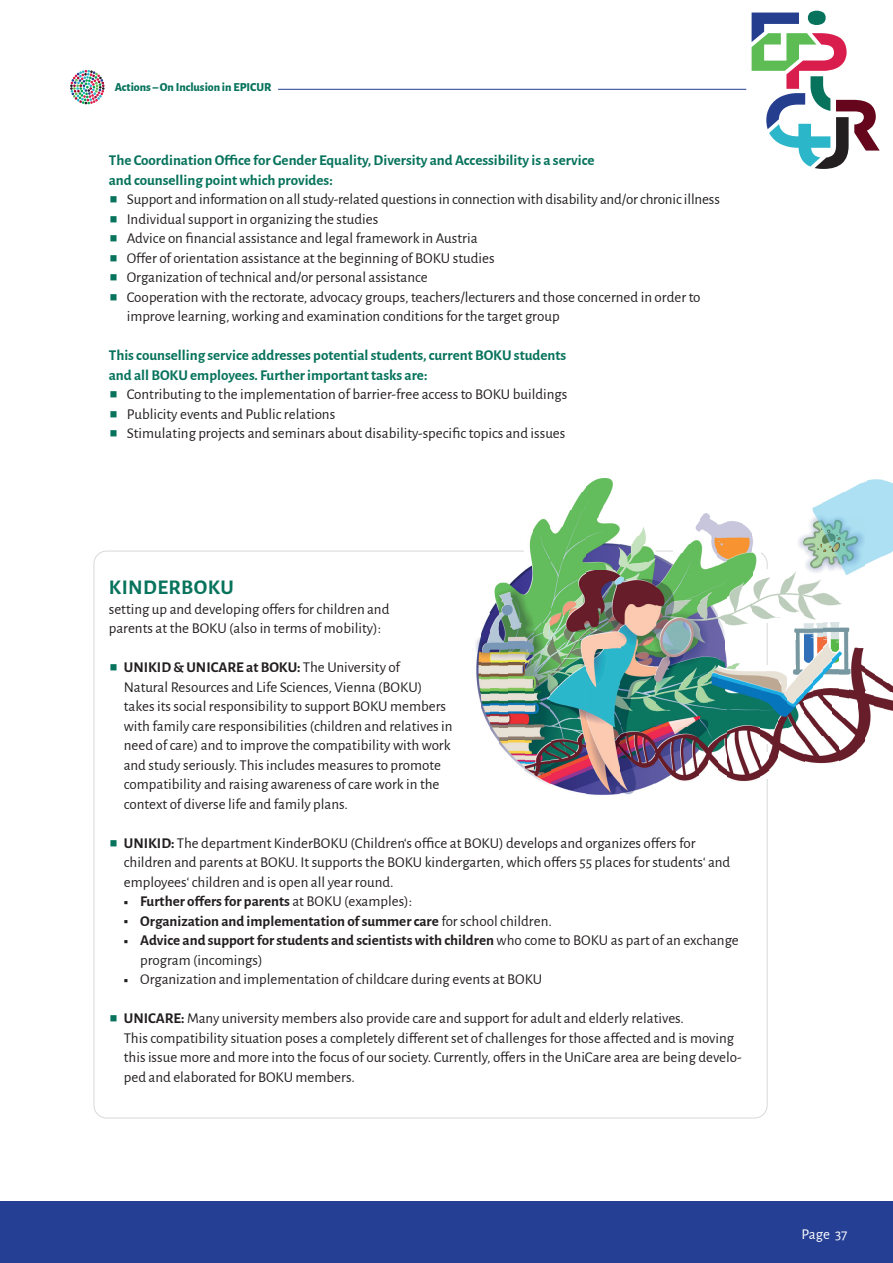
<style>
.page{position:relative;width:893px;height:1263px;background:#fff}
.page>*{position:absolute;margin:0;border:0;box-sizing:border-box;transform-origin:0 0}
.t1{font:700 21px "Alegreya Sans";letter-spacing:.02em;color:#07735c}
.t2{font:15px/19.5px "Alegreya Sans";color:#231f20}
.t3{font:700 15px/19.5px "Alegreya Sans";color:#07735c}
.t4{font:700 15px/19.5px "Alegreya Sans";color:#231f20}
.t5{font:15px "Alegreya Sans";color:#fff}
.t6{font:800 12px "Alegreya Sans";color:#07735c}
.s1{color:#07735c}
.s2{font-weight:700}
.s3{font-weight:400;font-size:10.5px}
.s4{font-weight:400}
.s5{font-size:10.5px}
</style>
<div class="page">
<div style="left:0;top:1201px;width:893px;height:62px;background:#243f94"></div>
<svg style="left:752px;top:10px;width:128px;height:159px"></svg>
<svg style="left:70px;top:70px;width:35px;height:34px"></svg>
<hr style="left:278px;top:89px;width:468px;height:1px;background:#243f94">
<img style="left:586px;top:648px;width:35px;height:147px">
<img style="left:551px;top:639px;width:35px;height:155px">
<img style="left:621px;top:639px;width:35px;height:156px">
<img style="left:533px;top:622px;width:18px;height:162px">
<img style="left:656px;top:605px;width:43px;height:179px">
<img style="left:726px;top:665px;width:35px;height:116px">
<img style="left:524px;top:531px;width:9px;height:245px">
<img style="left:699px;top:513px;width:9px;height:261px">
<img style="left:717px;top:613px;width:9px;height:163px">
<img style="left:761px;top:758px;width:9px;height:19px">
<img style="left:507px;top:605px;width:18px;height:165px">
<img style="left:708px;top:514px;width:9px;height:254px">
<img style="left:769px;top:671px;width:9px;height:99px">
<img style="left:805px;top:735px;width:35px;height:29px">
<img style="left:498px;top:582px;width:9px;height:171px">
<img style="left:778px;top:744px;width:27px;height:17px">
<img style="left:839px;top:718px;width:18px;height:43px">
<img style="left:857px;top:647px;width:9px;height:104px">
<img style="left:489px;top:584px;width:9px;height:157px">
<img style="left:761px;top:671px;width:9px;height:73px">
<img style="left:778px;top:672px;width:9px;height:72px">
<img style="left:796px;top:535px;width:9px;height:209px">
<img style="left:866px;top:693px;width:9px;height:43px">
<img style="left:481px;top:613px;width:9px;height:122px">
<img style="left:787px;top:669px;width:9px;height:63px">
<img style="left:813px;top:726px;width:15px;height:9px">
<img style="left:808px;top:717px;width:12px;height:9px">
<img style="left:831px;top:622px;width:9px;height:104px">
<img style="left:805px;top:508px;width:8px;height:210px">
<img style="left:822px;top:622px;width:9px;height:89px">
<svg style="left:839px;top:709px;width:5px;height:9px"></svg>
<img style="left:883px;top:691px;width:10px;height:20px">
<img style="left:475px;top:636px;width:6px;height:68px">
<img style="left:813px;top:617px;width:9px;height:84px">
<img style="left:848px;top:627px;width:9px;height:74px">
<img style="left:875px;top:675px;width:8px;height:34px">
<img style="left:839px;top:622px;width:9px;height:78px">
<img style="left:866px;top:668px;width:9px;height:13px">
<svg style="left:883px;top:680px;width:10px;height:11px"></svg>
<img style="left:726px;top:657px;width:14px;height:8px">
<img style="left:726px;top:521px;width:8px;height:136px">
<img style="left:586px;top:518px;width:35px;height:130px">
<img style="left:551px;top:526px;width:35px;height:113px">
<img style="left:621px;top:544px;width:35px;height:95px">
<img style="left:734px;top:596px;width:18px;height:30px">
<img style="left:533px;top:518px;width:18px;height:104px">
<img style="left:752px;top:570px;width:17px;height:49px">
<img style="left:769px;top:613px;width:11px;height:6px">
<img style="left:778px;top:578px;width:18px;height:35px">
<img style="left:822px;top:596px;width:17px;height:10px">
<img style="left:507px;top:578px;width:18px;height:27px">
<img style="left:656px;top:552px;width:44px;height:53px">
<img style="left:717px;top:522px;width:9px;height:82px">
<img style="left:769px;top:593px;width:9px;height:4px">
<img style="left:813px;top:503px;width:9px;height:101px">
<img style="left:734px;top:521px;width:9px;height:75px">
<svg style="left:822px;top:593px;width:9px;height:3px"></svg>
<img style="left:743px;top:524px;width:9px;height:62px">
<svg style="left:516px;top:570px;width:9px;height:9px"></svg>
<svg style="left:787px;top:571px;width:9px;height:8px"></svg>
<img style="left:822px;top:492px;width:44px;height:83px">
<img style="left:752px;top:536px;width:5px;height:34px">
<img style="left:866px;top:479px;width:17px;height:85px">
<img style="left:883px;top:480px;width:9px;height:77px">
<img style="left:683px;top:544px;width:17px;height:8px">
<img style="left:892px;top:483px;width:1px;height:69px">
<img style="left:632px;top:535px;width:14px;height:9px">
<img style="left:690px;top:535px;width:10px;height:9px">
<svg style="left:639px;top:527px;width:7px;height:8px"></svg>
<img style="left:695px;top:518px;width:5px;height:17px">
<img style="left:562px;top:509px;width:24px;height:17px">
<img style="left:586px;top:478px;width:17px;height:40px">
<img style="left:571px;top:492px;width:15px;height:17px">
<img style="left:603px;top:478px;width:9px;height:29px">
<img style="left:845px;top:483px;width:21px;height:9px">
<p class="t6" style="left:115px;top:78px;width:158px">Actions – On Inclusion in EPICUR</p>
<p class="t3" style="left:109px;top:149px;width:487px">The CoordinationOffice for Gender Equality,Diversity and Accessibility is a service and counselling pointwhich provides:</p>
<p class="t2" style="left:109px;top:189px;width:613px"><span class="s1">▪</span> Support and information on all study-related questionsin connectionwith disability and/or chronic illness</p>
<p class="t2" style="left:109px;top:208px;width:271px"><span class="s1">▪</span> Individual support in organizing the studies</p>
<p class="t2" style="left:109px;top:228px;width:370px"><span class="s1">▪</span> Advice on financial assistance and legal framework in Austria</p>
<p class="t2" style="left:109px;top:247px;width:387px"><span class="s1">▪</span> Offer of orientation assistance at the beginning of BOKU studies</p>
<p class="t2" style="left:109px;top:267px;width:321px"><span class="s1">▪</span> Organization of technical and/or personal assistance</p>
<p class="t2" style="left:127px;top:286px;width:575px;text-indent:-18px"><span class="s1">▪</span> Cooperation with the rectorate, advocacy groups, teachers/lecturers and those concerned in order to improve learning, working and examination conditions for the target group</p>
<p class="t3" style="left:109px;top:344px;width:459px">Thiscounselling service addresses potentialstudents,current BOKUstudents and all BOKUemployees. Furtherimportanttasks are:</p>
<p class="t2" style="left:109px;top:384px;width:460px"><span class="s1">▪</span> Contributing to the implementation of barrier-free access to BOKU buildings</p>
<p class="t2" style="left:109px;top:403px;width:228px"><span class="s1">▪</span> Publicity events and Public relations</p>
<p class="t2" style="left:109px;top:423px;width:458px"><span class="s1">▪</span> Stimulating projects and seminars about disability-specific topics and issues</p>
<h1 class="t1" style="left:109px;top:572px;width:126px">KINDERBOKU</h1>
<p class="t2" style="left:109px;top:598px;width:282px">setting up and developing offers for children and parents at the BOKU (also in terms of mobility):</p>
<p class="t2" style="left:124px;top:657px;width:330px;text-indent:-15px"><span class="s1">▪</span> <span class="s2">UNIKID &amp; UNICARE at BOKU:</span> The University of<br>Natural Resources and Life Sciences, Vienna (BOKU) takes its social responsibility to support BOKU members with family care responsibilities (children and relatives in need of care) and to improve the compatibility with work and study seriously. This includes measures to promote compatibility and raising awareness of care work in the context of diverse life and family plans.</p>
<p class="t2" style="left:124px;top:832px;width:608px;text-indent:-15px"><span class="s1">▪</span> <span class="s2">UNIKID:</span> The department KinderBOKU (Children‘s office at BOKU) develops and organizes offers for children and parents at BOKU. It supports the BOKU kindergarten, which offers 55 places for students‘ and employees‘ children and is open all year round.</p>
<p class="t4" style="left:124px;top:890px;width:290px"><span class="s3">■</span> Further offersfor parents <span class="s4">at BOKU (examples):</span></p>
<p class="t4" style="left:124px;top:910px;width:430px"><span class="s3">■</span> Organization and implementation of summer care <span class="s4">for school children.</span></p>
<p class="t4" style="left:140px;top:929px;width:600px;text-indent:-16px"><span class="s3">■</span> Advice and supportforstudents and scientistswith children <span class="s4">who come to BOKU as part of an exchange program (incomings)</span></p>
<p class="t2" style="left:124px;top:969px;width:420px"><span class="s5">■</span> Organization and implementation of childcare during events at BOKU</p>
<p class="t2" style="left:124px;top:1008px;width:620px;text-indent:-15px"><span class="s1">▪</span> <span class="s2">UNICARE:</span> Many university members also provide care and support for adult and elderly relatives.<br>This compatibility situation poses a completely different set of challenges for those affected and is moving this issue more and more into the focus of our society. Currently, offers in the UniCare area are being develo&shy;ped and elaborated for BOKU members.</p>
<p class="t5" style="left:801px;top:1223px;width:47px">Page 37</p>
</div>
